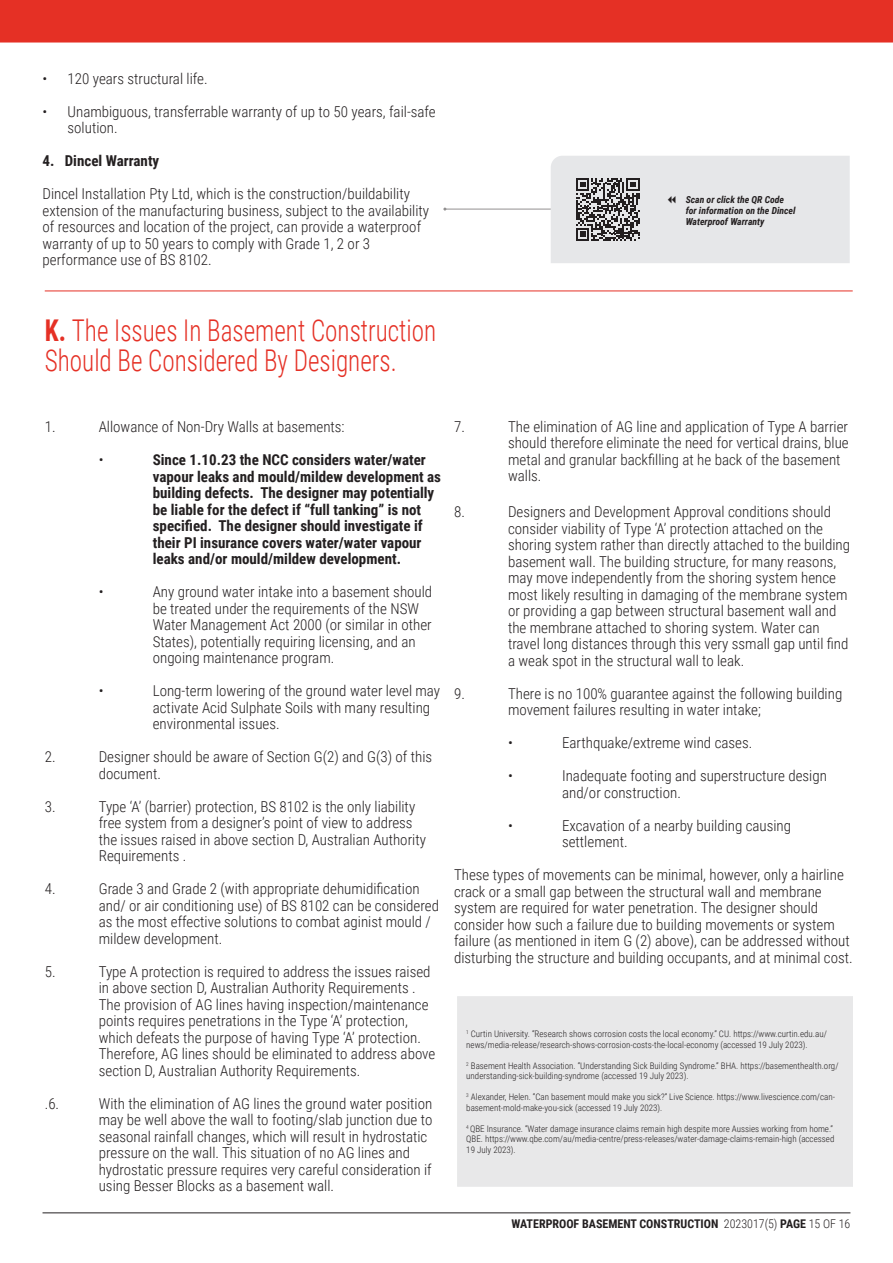
<style>
.page{position:relative;width:893px;height:1263px;background:#fff}
.page>*{position:absolute;margin:0;border:0;box-sizing:border-box;transform-origin:0 0}
.Body_-_Paragraph_copy{font:300 30px/30px "Roboto Condensed";color:#e53025;scale:.84 1}
.t1{font:300 15px/16.5px "Roboto Condensed";color:#231f20}
.t2{font:700 15px/16.5px "Roboto Condensed";color:#231f20}
.t3{font:700 12px "Roboto Condensed";color:#231f20}
.t4{font:italic 700 9.75px/10.6px "Roboto Condensed";color:#231f20}
.t5{font:300 9px/10.5px "Roboto Condensed";color:#231f20}
.s1{font-weight:700}
.s2{font-weight:300}
</style>
<div class="page">
<hr style="left:43px;top:1212px;width:807px;height:1px;background:#231f20">
<div style="left:0;top:0;width:893px;height:43px;background:#e53025"></div>
<hr style="left:445px;top:209px;width:106px;height:1px;background:#231f20">
<hr style="left:45px;top:291px;width:808px;height:1px;background:#e53025">
<div style="left:457px;top:996px;width:396px;height:190px;background:#e8e8e9"></div>
<div style="left:551px;top:156px;width:299px;height:107px;background:#e6e7e9"></div>
<p class="t1" style="left:43px;top:70px;width:167px">• 120 years structural life.</p>
<p class="t1" style="left:68px;top:103px;width:370px;text-indent:-25px">• Unambiguous, transferrable warranty of up to 50 years, fail-safe solution.</p>
<p class="t2" style="left:43px;top:152px;width:118px">4. Dincel Warranty</p>
<p class="t1" style="left:43px;top:185px;width:388px">Dincel Installation Pty Ltd, which is the construction/buildability extension of the manufacturing business, subject to the availability of resources and location of the project, can provide a waterproof warranty of up to 50 years to comply with Grade 1, 2 or 3 performance use of BS 8102.</p>
<p class="t4" style="left:686px;top:194px;width:111px">Scan or click the QR Code for information on the Dincel<br>Waterproof Warranty</p>
<p class="Body_-_Paragraph_copy" style="left:45px;top:314px;width:468px"><span class="s1">K.</span> The Issues In Basement Construction<br>Should Be Considered By Designers.</p>
<p class="t1" style="left:45px;top:418px;width:12px">1.</p>
<p class="t1" style="left:99px;top:418px;width:247px">Allowance of Non-Dry Walls at basements:</p>
<p class="t1" style="left:99px;top:451px;width:6px">•</p>
<p class="t2" style="left:153px;top:451px;width:290px">Since 1.10.23 the NCC considers water/water vapour leaks and mould/mildew development as building defects. The designer may potentially be liable for the defect if “full tanking” is not specified. The designer should investigate if their PI insurance covers water/water vapour leaks and/or mould/mildew development.</p>
<p class="t1" style="left:99px;top:583px;width:6px">•</p>
<p class="t1" style="left:153px;top:583px;width:281px">Any ground water intake into a basement should be treated under the requirements of the NSW Water Management Act 2000 (or similar in other States), potentially requiring licensing, and an ongoing maintenance program.</p>
<p class="t1" style="left:99px;top:682px;width:6px">•</p>
<p class="t1" style="left:153px;top:682px;width:289px">Long-term lowering of the ground water level may activate Acid Sulphate Soils with many resulting environmental issues.</p>
<p class="t1" style="left:45px;top:748px;width:12px">2.</p>
<p class="t1" style="left:99px;top:748px;width:335px">Designer should be aware of Section G(2) and G(3) of this document.</p>
<p class="t1" style="left:45px;top:798px;width:12px">3.</p>
<p class="t1" style="left:99px;top:798px;width:329px">Type ‘A’ (barrier) protection, BS 8102 is the only liability free system from a designer’s point of view to address the issues raised in above section D, Australian Authority Requirements .</p>
<p class="t1" style="left:45px;top:880px;width:12px">4.</p>
<p class="t1" style="left:99px;top:880px;width:342px">Grade 3 and Grade 2 (with appropriate dehumidification and/ or air conditioning use) of BS 8102 can be considered as the most effective solutions to combat aginist mould / mildew development.</p>
<p class="t1" style="left:45px;top:963px;width:12px">5.</p>
<p class="t1" style="left:99px;top:963px;width:338px">Type A protection is required to address the issues raised in above section D, Australian Authority Requirements .<br>The provision of AG lines having inspection/maintenance points requires penetrations in the Type ‘A’ protection, which defeats the purpose of having Type ‘A’ protection.<br>Therefore, AG lines should be eliminated to address above section D, Australian Authority Requirements.</p>
<p class="t1" style="left:45px;top:1095px;width:16px">.6.</p>
<p class="t1" style="left:99px;top:1095px;width:335px">With the elimination of AG lines the ground water position may be well above the wall to footing/slab junction due to seasonal rainfall changes, which will result in hydrostatic pressure on the wall. This situation of no AG lines and hydrostatic pressure requires very careful consideration if using Besser Blocks as a basement wall.</p>
<p class="t1" style="left:454px;top:418px;width:12px">7.</p>
<p class="t1" style="left:508px;top:418px;width:342px">The elimination of AG line and application of Type A barrier should therefore eliminate the need for vertical drains, blue metal and granular backfilling at he back of the basement walls.</p>
<p class="t1" style="left:454px;top:503px;width:12px">8.</p>
<p class="t1" style="left:508px;top:503px;width:343px">Designers and Development Approval conditions should consider viability of Type ‘A’ protection attached on the shoring system rather than directly attached to the building basement wall. The building structure, for many reasons, may move independently from the shoring system hence most likely resulting in damaging of the membrane system or providing a gap between structural basement wall and the membrane attached to shoring system. Water can travel long distances through this very ssmall gap until find a weak spot in the structural wall to leak.</p>
<p class="t1" style="left:454px;top:685px;width:12px">9.</p>
<p class="t1" style="left:508px;top:685px;width:336px">There is no 100% guarantee against the following building movement failures resulting in water intake;</p>
<p class="t1" style="left:508px;top:734px;width:6px">•</p>
<p class="t1" style="left:562px;top:734px;width:192px">Earthquake/extreme wind cases.</p>
<p class="t1" style="left:508px;top:767px;width:6px">•</p>
<p class="t1" style="left:562px;top:767px;width:266px">Inadequate footing and superstructure design and/or construction.</p>
<p class="t1" style="left:508px;top:817px;width:6px">•</p>
<p class="t1" style="left:562px;top:817px;width:231px">Excavation of a nearby building causing settlement.</p>
<p class="t1" style="left:454px;top:866px;width:400px">These types of movements can be minimal, however, only a hairline crack or a small gap between the structural wall and membrane system are required for water penetration. The designer should consider how such a failure due to building movements or system failure (as mentioned in item G (2) above), can be addressed without disturbing the structure and building occupants, and at minimal cost.</p>
<p class="t5" style="left:466px;top:1028px;width:362px"><sup>1</sup> Curtin University. “Research shows corrosion costs the local economy.” CU. https://www.curtin.edu.au/ news/media-release/research-shows-corrosion-costs-the-local-economy (accessed 19 July 2023).</p>
<p class="t5" style="left:466px;top:1060px;width:374px"><sup>2</sup> Basement Health Association. “Understanding Sick Building Syndrome.” BHA. https://basementhealth.org/ understanding-sick-building-syndrome (accessed 19 July 2023).</p>
<p class="t5" style="left:466px;top:1091px;width:370px"><sup>3</sup> Alexander, Helen. “Can basement mould make you sick?” Live Science. https://www.livescience.com/can&shy;basement-mold-make-you-sick (accessed 19 July 2023).</p>
<p class="t5" style="left:466px;top:1123px;width:370px"><sup>4</sup> QBE Insurance. “Water damage insurance claims remain high despite more Aussies working from home.”<br>QBE. https://www.qbe.com/au/media-centre/press-releases/water-damage-claims-remain-high (accessed<br>19 July 2023).</p>
<p class="t3" style="left:511px;top:1215px;width:341px">WATERPROOF BASEMENT CONSTRUCTION <span class="s2">2023017(5)</span> PAGE <span class="s2">15 OF 16</span></p>
</div>
